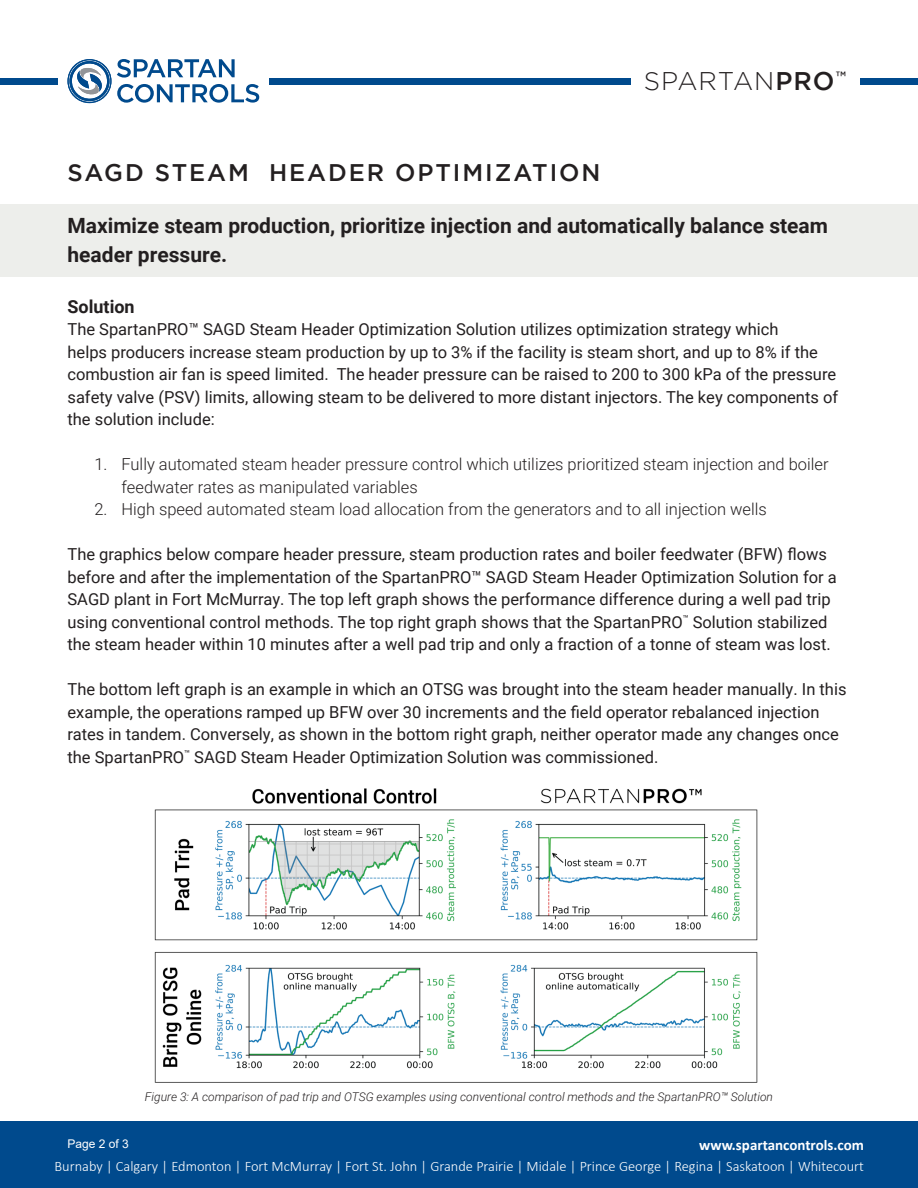
<style>
.page{position:relative;width:918px;height:1188px;background:#fff}
.page>*{position:absolute;margin:0;border:0;box-sizing:border-box;transform-origin:0 0}
.t1{font:300 25.5px "Gotham";letter-spacing:.035em;color:#231f20}
.t2{font:500 24px "Gotham";letter-spacing:.08em;color:#231f20}
.Body_Text{font:700 21px/28.5px "Roboto";color:#231f20}
.Body_Text-2{font:700 18px "Roboto";color:#231f20}
.Body_Text-3{font:16.5px/22.5px "Roboto";color:#231f20}
.t3{font:300 16.5px/22.5px "Roboto";color:#231f20}
.t4{font:700 15px "Calibri";color:#fff}
.t5{font:300 14.4px "Calibri";color:#fff}
.t6{font:italic 300 12px "Roboto";color:#231f20}
.t7{font:12px "Arial";color:#fff}
.s1{font-weight:500}
</style>
<div class="page">
<div style="left:0;top:1121px;width:918px;height:67px;background:#004a8d"></div>
<div style="left:0;top:78px;width:58px;height:6px;background:#004a8d"></div>
<div style="left:269px;top:78px;width:361px;height:6px;background:#004a8d"></div>
<div style="left:860px;top:78px;width:58px;height:6px;background:#004a8d"></div>
<svg style="left:117px;top:59px;width:118px;height:19px"></svg>
<svg style="left:117px;top:84px;width:142px;height:19px"></svg>
<svg style="left:68px;top:59px;width:43px;height:44px"></svg>
<div style="left:0;top:204px;width:918px;height:72px;background:#edeeeb"></div>
<img style="left:154px;top:788px;width:604px;height:295px">
<h1 class="t1" style="left:644px;top:67px;width:204px">SPARTAN<span class="s1">PRO</span><sup>™</sup></h1>
<p class="t2" style="left:68px;top:159px;width:535px">SAGD STEAM HEADER OPTIMIZATION</p>
<p class="Body_Text" style="left:68px;top:211px;width:762px">Maximize steam production, prioritize injection and automatically balance steam header pressure.</p>
<p class="Body_Text-2" style="left:68px;top:294px;width:69px">Solution</p>
<p class="Body_Text-3" style="left:68px;top:318px;width:772px">The SpartanPRO™ SAGD Steam Header Optimization Solution utilizes optimization strategy which<br>helps producers increase steam production by up to 3% if the facility is steam short, and up to 8% if the combustion air fan is speed limited. The header pressure can be raised to 200 to 300 kPa of the pressure safety valve (PSV) limits, allowing steam to be delivered to more distant injectors. The key components of the solution include:</p>
<p class="t3" style="left:122px;top:453px;width:709px;text-indent:-27px">1. Fully automated steam header pressure control which utilizes prioritized steam injection and boiler feedwater rates as manipulated variables</p>
<p class="t3" style="left:94px;top:498px;width:674px">2. High speed automated steam load allocation from the generators and to all injection wells</p>
<p class="Body_Text-3" style="left:68px;top:543px;width:771px">The graphics below compare header pressure, steam production rates and boiler feedwater (BFW) flows before and after the implementation of the SpartanPRO™ SAGD Steam Header Optimization Solution for a SAGD plant in Fort McMurray. The top left graph shows the performance difference during a well pad trip using conventional control methods. The top right graph shows that the SpartanPRO<sup>™</sup> Solution stabilized the steam header within 10 minutes after a well pad trip and only a fraction of a tonne of steam was lost.</p>
<p class="Body_Text-3" style="left:68px;top:678px;width:781px">The bottom left graph is an example in which an OTSG was brought into the steam header manually. In this example, the operations ramped up BFW over 30 increments and the field operator rebalanced injection rates in tandem. Conversely, as shown in the bottom right graph, neither operator made any changes once the SpartanPRO<sup>™</sup> SAGD Steam Header Optimization Solution was commissioned.</p>
<p class="t6" style="left:145px;top:1088px;width:630px">Figure 3: A comparison of pad trip and OTSG examples using conventional control methods and the SpartanPRO™ Solution</p>
<p class="t7" style="left:68px;top:1135px;width:63px">Page 2 of 3</p>
<p class="t4" style="left:699px;top:1134px;width:166px">www.spartancontrols.com</p>
<p class="t5" style="left:55px;top:1157px;width:811px">Burnaby | Calgary | Edmonton | Fort McMurray | Fort St. John | Grande Prairie | Midale | Prince George | Regina | Saskatoon | Whitecourt</p>
</div>
